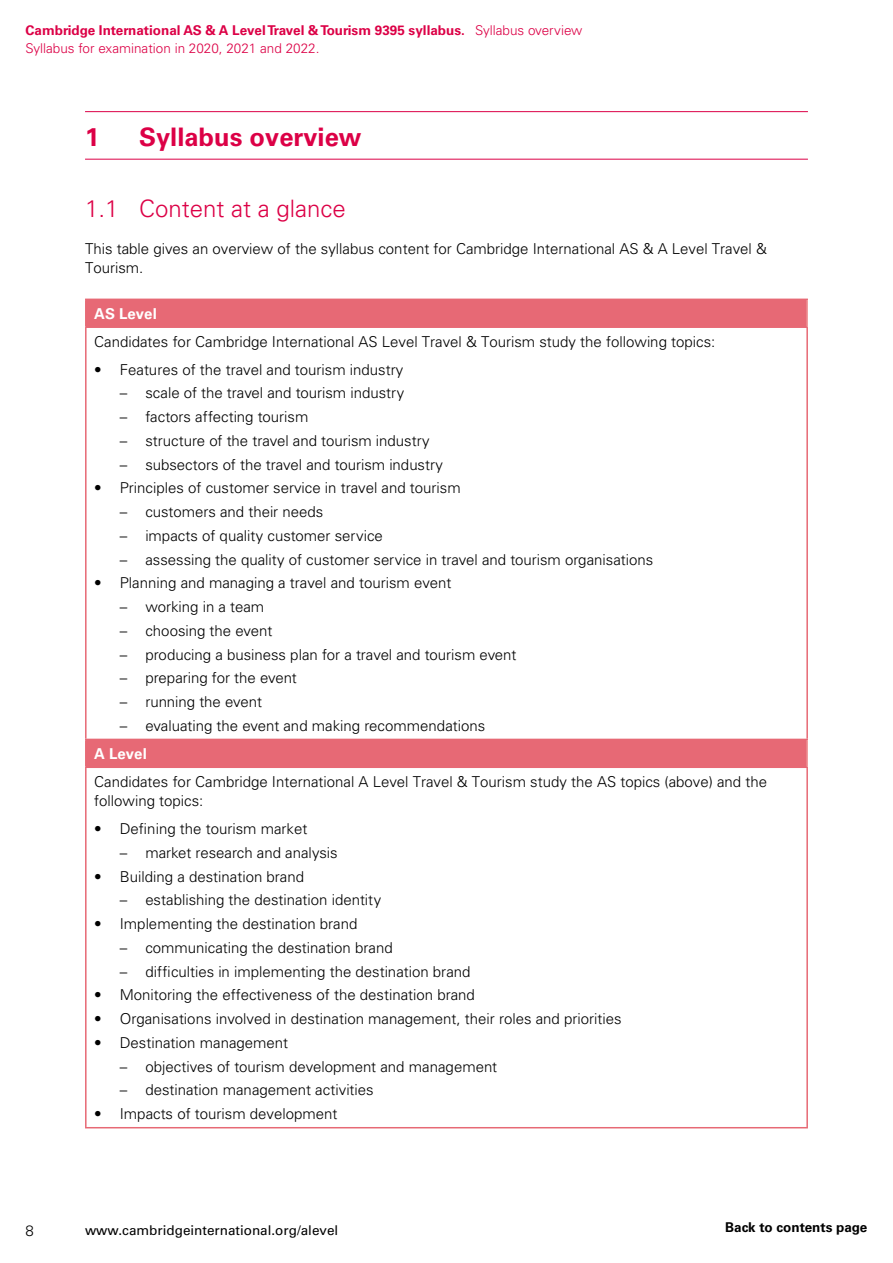
<style>
.page{position:relative;width:893px;height:1263px;background:#fff}
.page>*{position:absolute;margin:0;border:0;box-sizing:border-box;transform-origin:0 0}
.t1{font:700 25.5px "Univers LT Std";color:#dc0046}
.t2{font:300 24px "Univers LT Std";color:#dc0046}
.t3{font:300 15px/19.5px "Univers LT Std";color:#000}
.t4{font:700 15px "Univers LT Std";color:#fff}
.t5{font:700 13.5px/18px "Univers LT Std";color:#dc0046}
.t6{font:13.5px "Univers LT Std";color:#000}
.t7{font:700 13.5px "Univers LT Std";color:#000}
.s1{font-weight:300}
</style>
<div class="page">
<hr style="left:85px;top:111px;width:723px;height:1px;background:#dc0046">
<hr style="left:85px;top:159px;width:723px;height:1px;background:#dc0046">
<svg style="left:87px;top:300px;width:719px;height:466px"></svg>
<hr style="left:85px;top:328px;width:2px;height:411px;background:#e76975">
<hr style="left:806px;top:328px;width:2px;height:411px;background:#e76975">
<hr style="left:85px;top:768px;width:2px;height:359px;background:#e76975">
<hr style="left:806px;top:768px;width:2px;height:359px;background:#e76975">
<hr style="left:85px;top:1127px;width:723px;height:1px;background:#e76975">
<hr style="left:85px;top:299px;width:723px;height:1px;background:#e76975">
<hr style="left:85px;top:300px;width:2px;height:26px;background:#e76975">
<hr style="left:85px;top:326px;width:723px;height:2px;background:#e76975">
<hr style="left:806px;top:300px;width:2px;height:26px;background:#ef999b">
<hr style="left:85px;top:739px;width:723px;height:1px;background:#e76975">
<hr style="left:85px;top:740px;width:2px;height:26px;background:#e76975">
<hr style="left:85px;top:766px;width:723px;height:2px;background:#e76975">
<hr style="left:806px;top:740px;width:2px;height:26px;background:#ef999b">
<p class="t5" style="left:26px;top:22px;width:558px">Cambridge International AS &amp; A Level Travel &amp; Tourism 9395 syllabus. <span class="s1">Syllabus overview<br>Syllabus for examination in 2020, 2021 and 2022.</span></p>
<h1 class="t1" style="left:85px;top:122px;width:16px">1</h1>
<h1 class="t1" style="left:139px;top:122px;width:224px">Syllabus overview</h1>
<h2 class="t2" style="left:85px;top:194px;width:262px">1.1 Content at a glance</h2>
<p class="t3" style="left:85px;top:238px;width:683px">This table gives an overview of the syllabus content for Cambridge International AS &amp; A Level Travel &amp;<br>Tourism.</p>
<p class="t4" style="left:94px;top:305px;width:64px">AS Level</p>
<p class="t3" style="left:94px;top:331px;width:622px">Candidates for Cambridge International AS Level Travel &amp; Tourism study the following topics:</p>
<p class="t3" style="left:94px;top:359px;width:310px">• Features of the travel and tourism industry</p>
<p class="t3" style="left:120px;top:383px;width:286px">– scale of the travel and tourism industry</p>
<p class="t3" style="left:120px;top:407px;width:190px">– factors affecting tourism</p>
<p class="t3" style="left:120px;top:431px;width:311px">– structure of the travel and tourism industry</p>
<p class="t3" style="left:120px;top:454px;width:325px">– subsectors of the travel and tourism industry</p>
<p class="t3" style="left:94px;top:478px;width:368px">• Principles of customer service in travel and tourism</p>
<p class="t3" style="left:120px;top:502px;width:205px">– customers and their needs</p>
<p class="t3" style="left:120px;top:526px;width:265px">– impacts of quality customer service</p>
<p class="t3" style="left:120px;top:549px;width:535px">– assessing the quality of customer service in travel and tourism organisations</p>
<p class="t3" style="left:94px;top:573px;width:359px">• Planning and managing a travel and tourism event</p>
<p class="t3" style="left:120px;top:597px;width:146px">– working in a team</p>
<p class="t3" style="left:120px;top:621px;width:154px">– choosing the event</p>
<p class="t3" style="left:120px;top:644px;width:398px">– producing a business plan for a travel and tourism event</p>
<p class="t3" style="left:120px;top:668px;width:179px">– preparing for the event</p>
<p class="t3" style="left:120px;top:692px;width:144px">– running the event</p>
<p class="t3" style="left:120px;top:716px;width:367px">– evaluating the event and making recommendations</p>
<p class="t4" style="left:94px;top:745px;width:54px">A Level</p>
<p class="t3" style="left:94px;top:771px;width:674px">Candidates for Cambridge International A Level Travel &amp; Tourism study the AS topics (above) and the following topics:</p>
<p class="t3" style="left:94px;top:819px;width:215px">• Defining the tourism market</p>
<p class="t3" style="left:120px;top:843px;width:219px">– market research and analysis</p>
<p class="t3" style="left:94px;top:866px;width:211px">• Building a destination brand</p>
<p class="t3" style="left:120px;top:890px;width:263px">– establishing the destination identity</p>
<p class="t3" style="left:94px;top:914px;width:265px">• Implementing the destination brand</p>
<p class="t3" style="left:120px;top:938px;width:274px">– communicating the destination brand</p>
<p class="t3" style="left:120px;top:961px;width:352px">– difficulties in implementing the destination brand</p>
<p class="t3" style="left:94px;top:985px;width:382px">• Monitoring the effectiveness of the destination brand</p>
<p class="t3" style="left:94px;top:1009px;width:529px">• Organisations involved in destination management, their roles and priorities</p>
<p class="t3" style="left:94px;top:1033px;width:195px">• Destination management</p>
<p class="t3" style="left:120px;top:1056px;width:379px">– objectives of tourism development and management</p>
<p class="t3" style="left:120px;top:1080px;width:255px">– destination management activities</p>
<p class="t3" style="left:94px;top:1104px;width:245px">• Impacts of tourism development</p>
<p class="t3" style="left:26px;top:1220px;width:10px">8</p>
<p class="t6" style="left:85px;top:1222px;width:255px">www.cambridgeinternational.org/alevel</p>
<p class="t7" style="left:725px;top:1219px;width:144px">Back to contents page</p>
</div>
